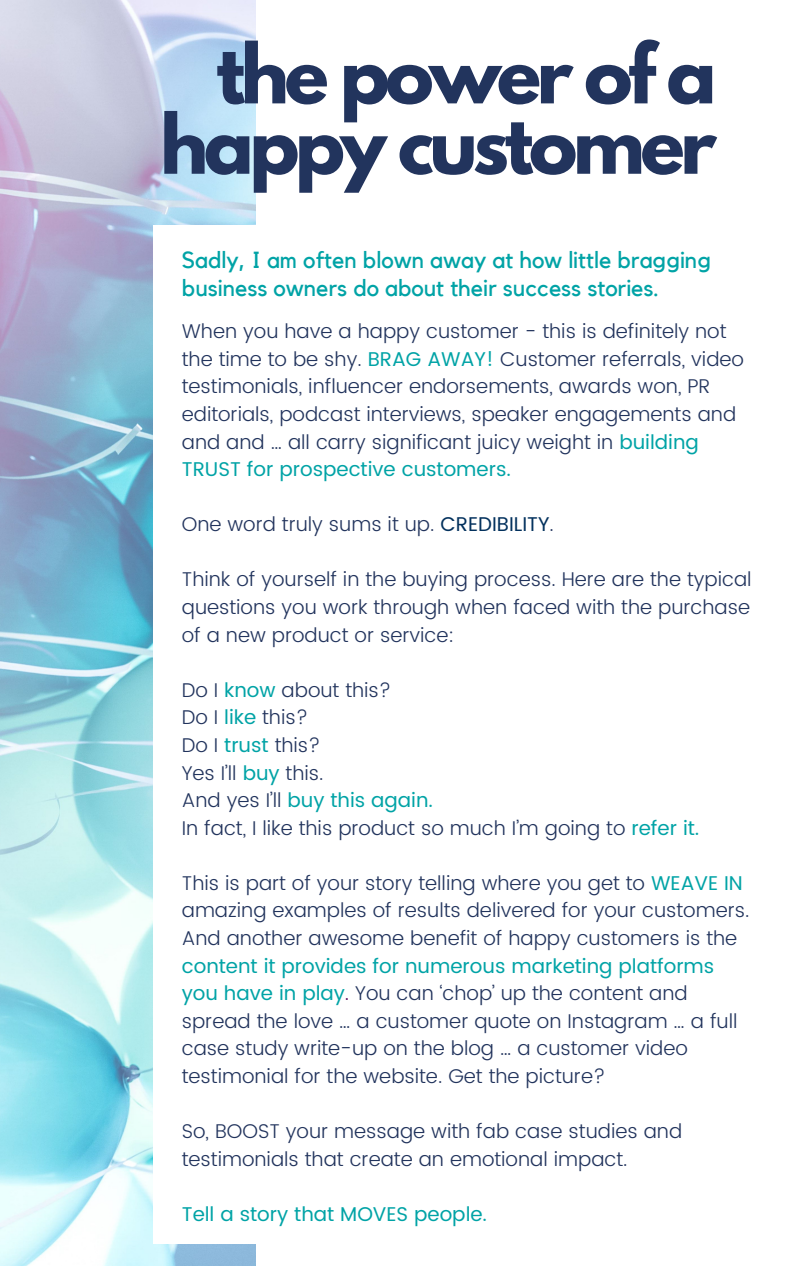
<style>
.page{position:relative;width:794px;height:1266px;background:#fff}
.page>*{position:absolute;margin:0;border:0;box-sizing:border-box;transform-origin:0 0}
.t1{font:700 72.97px/70.3px "League Spartan";letter-spacing:-.06em;color:#22345d;text-align:right}
.t2{font:23.25px/27.6px "Kollektif";color:#00a3a6}
.t3{font:300 19.88px/27.6px "Poppins";color:#22345d}
.t4{font:19.88px "Poppins";color:#00a3a6}
.s1{font-weight:400;color:#00a3a6}
.s2{font-weight:400;color:#03315d}
.s3{color:#590059}
</style>
<div class="page">
<img style="left:0;top:0;width:255px;height:1266px">
<div style="left:153px;top:225px;width:111px;height:1019px;background:#fff"></div>
<h1 class="t1" style="left:160px;top:48px;width:557px">the power of a happy customer</h1>
<p class="t2" style="left:182px;top:247px;width:530px">Sadly, I am often blown away at how little bragging business owners do about their success stories.</p>
<p class="t3" style="left:182px;top:317px;width:563px">When you have a happy customer - this is definitely not the time to be shy. <span class="s1">BRAG AWAY!</span> Customer referrals, video testimonials, influencer endorsements, awards won, PR editorials, podcast interviews, speaker engagements and and and … all carry significant juicy weight in <span class="s1">building TRUST for prospective customers.</span></p>
<p class="t3" style="left:182px;top:511px;width:373px">One word truly sums it up. <span class="s2">CREDIBILITY</span>.</p>
<p class="t3" style="left:182px;top:566px;width:571px;text-align:justify">Think of yourself in the buying process. Here are the typical questions you work through when faced with the purchase of a new product or service:</p>
<p class="t3" style="left:182px;top:676px;width:518px">Do I <span class="s1">know</span> about this?<br>Do I <span class="s1">like</span> this?<br>Do I <span class="s1">trust</span> this?<br>Yes I’ll <span class="s1">buy</span> this.<br>And yes I’ll <span class="s1">buy this again.<br></span>In fact, I like this product so much I’m going to <span class="s1">refer it.</span></p>
<p class="t3" style="left:182px;top:869px;width:568px">This is part of your story telling where you get to <span class="s1">WEAVE IN </span>amazing examples of results delivered for your customers.<br>And another awesome benefit of happy customers is the</p>
<p class="t3" style="left:182px;top:952px;width:557px"><span class="s1">content it provides for numerous marketing platforms you have in play</span><span class="s3">.</span> You can ‘chop’ up the content and spread the love … a customer quote on Instagram … a full case study write-up on the blog … a customer video testimonial for the website. Get the picture?</p>
<p class="t3" style="left:182px;top:1117px;width:501px">So, BOOST your message with fab case studies and testimonials that create an emotional impact.</p>
<p class="t4" style="left:182px;top:1202px;width:306px">Tell a story that MOVES people.</p>
</div>
